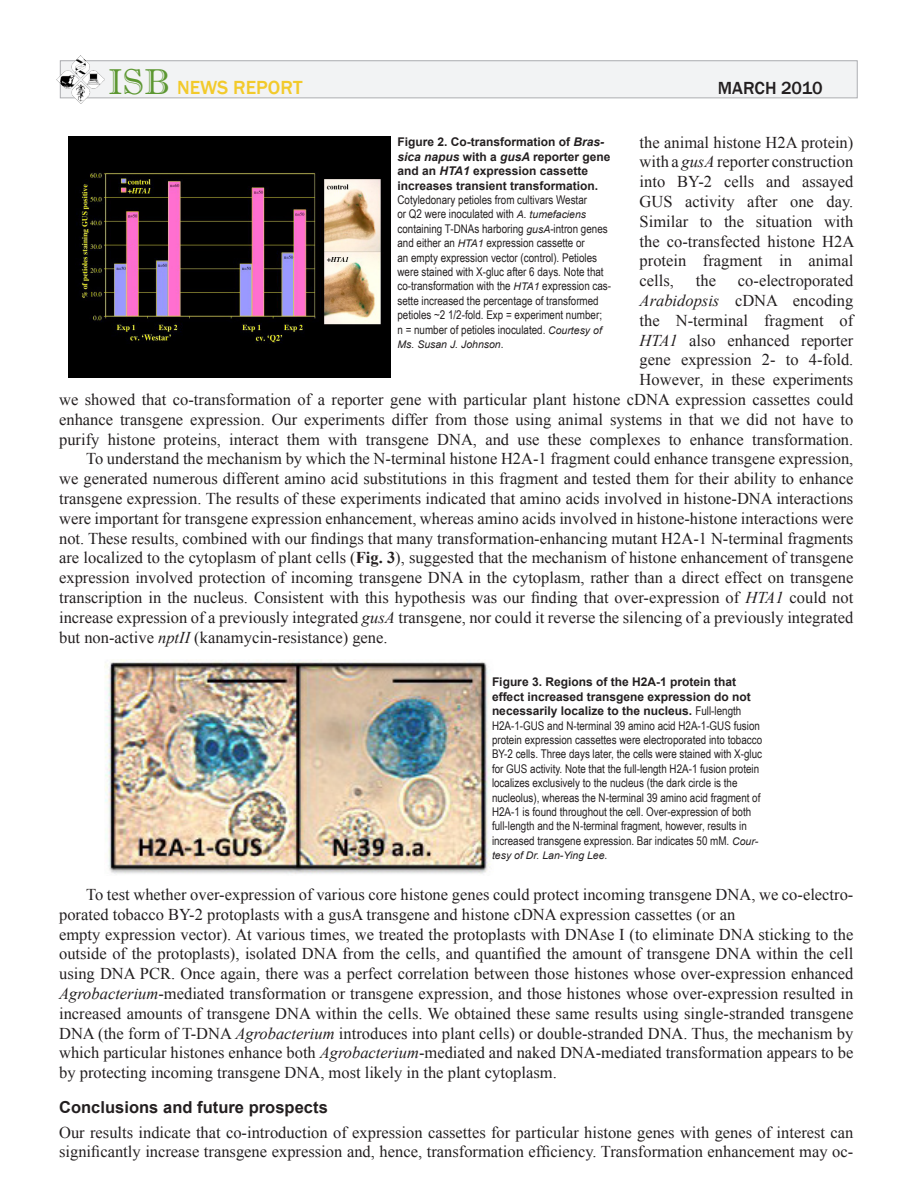
<style>
.page{position:relative;width:918px;height:1188px;background:#fff}
.page>*{position:absolute;margin:0;border:0;box-sizing:border-box;transform-origin:0 0}
.t1{font:36px "Imprint MT Shadow";color:#5c9731}
.t2{font:500 19.5px "Franklin Gothic";color:#f2ca2b}
.t3{font:500 18px "Franklin Gothic";color:#231f20}
.t4{font:16.5px/19.8px "Times New Roman";color:#231f20;text-align:justify}
.SUBHEAD{font:700 16.5px "Arial";color:#231f20}
.t5{font:12px/14.4px "Arial Narrow";color:#231f20}
.t6{font:italic 10.5px "Arial";color:#231f20}
.s1{font-style:italic}
.s2{font-family:"Arial";font-weight:700}
.s3{font-family:"Arial";font-weight:700;font-style:italic}
.s4{font-family:"Arial";font-style:italic;font-size:10.5px}
.s5{font-family:"Arial Narrow";font-style:normal;font-size:12px}
.s6{font-weight:700}
</style>
<div class="page">
<div style="left:60px;top:61px;width:797px;height:37px;background:#f2f3f4"></div>
<div style="left:60px;top:61px;width:797px;height:37px;border:1px solid #acadb1"></div>
<img style="left:57px;top:55px;width:48px;height:48px">
<img style="left:69px;top:136px;width:321px;height:241px">
<img style="left:105px;top:660px;width:386px;height:214px">
<p class="t1" style="left:108px;top:61px;width:63px">ISB</p>
<p class="t2" style="left:177px;top:75px;width:127px">NEWS REPORT</p>
<p class="t3" style="left:718px;top:77px;width:106px">MARCH 2010</p>
<p class="t4" style="left:640px;top:132px;width:216px">the animal histone H2A protein) with a <span class="s1">gusA</span> reporter construction into BY-2 cells and assayed GUS activity after one day.<br>Similar to the situation with the co-transfected histone H2A protein fragment in animal cells,</p>
<p class="t5" style="left:398px;top:134px;width:215px"><span class="s2">Figure 2. Co-transformation of</span> <span class="s3">Bras&shy;sica napus</span> <span class="s2">with a</span> <span class="s3">gusA</span> <span class="s2">reporter gene and an</span> <span class="s3">HTA1</span> <span class="s2">expression cassette increases transient transformation.<br></span>Cotyledonary petioles from cultivars Westar<br>or Q2 were inoculated with <span class="s4">A. tumefaciens </span>containing T-DNAs harboring <span class="s4">gusA</span>-intron genes and either an <span class="s4">HTA1</span> expression cassette or<br>an empty expression vector (control). Petioles were stained with X-gluc after 6 days. Note that co-transformation with the <span class="s4">HTA1</span> expression cas&shy;sette increased the percentage of transformed petioles ~2 1/2-fold. Exp = experiment number;<br>n = number of petioles inoculated. <span class="s4">Courtesy of</span></p>
<p class="t6" style="left:398px;top:337px;width:108px">Ms. Susan J. Johnson<span class="s5">.</span></p>
<p class="t4" style="left:59px;top:270px;width:796px;text-align:right">co-electroporated<br><span class="s1">Arabidopsis</span> cDNA encoding<br>the N-terminal fragment of<br><span class="s1">HTA1</span> also enhanced reporter<br>gene expression 2- to 4-fold.<br>However, in these experiments<br>we showed that co-transformation of a reporter gene with particular plant histone cDNA expression cassettes could enhance transgene expression. Our experiments differ from those using animal systems in that we did not have to purify histone proteins, interact them with transgene DNA, and use these complexes to enhance transformation.</p>
<p class="t4" style="left:59px;top:449px;width:796px;text-indent:27px">To understand the mechanism by which the N-terminal histone H2A-1 fragment could enhance transgene expression, we generated numerous different amino acid substitutions in this fragment and tested them for their ability to enhance transgene expression. The results of these experiments indicated that amino acids involved in histone-DNA interactions were important for transgene expression enhancement, whereas amino acids involved in histone-histone interactions were not. These results, combined with our findings that many transformation-enhancing mutant H2A-1 N-terminal fragments are localized to the cytoplasm of plant cells (<span class="s6">Fig. 3</span>), suggested that the mechanism of histone enhancement of transgene expression involved protection of incoming transgene DNA in the cytoplasm, rather than a direct effect on transgene transcription in the nucleus. Consistent with this hypothesis was our finding that over-expression of <span class="s1">HTA1</span> could not increase expression of a previously integrated <span class="s1">gusA</span> transgene, nor could it reverse the silencing of a previously integrated but non-active <span class="s1">nptII</span> (kanamycin-resistance) gene.</p>
<p class="t4" style="left:696px;top:270px;width:22px">the</p>
<p class="t5" style="left:492px;top:674px;width:272px"><span class="s2">Figure 3. Regions of the H2A-1 protein that effect increased transgene expression do not necessarily localize to the nucleus.</span> Full-length H2A-1-GUS and N-terminal 39 amino acid H2A-1-GUS fusion protein expression cassettes were electroporated into tobacco BY-2 cells. Three days later, the cells were stained with X-gluc for GUS activity. Note that the full-length H2A-1 fusion protein localizes exclusively to the nucleus (the dark circle is the nucleolus), whereas the N-terminal 39 amino acid fragment of H2A-1 is found throughout the cell. Over-expression of both full-length and the N-terminal fragment, however, results in increased transgene expression. Bar indicates 50 mM. <span class="s4">Cour-</span></p>
<p class="t6" style="left:492px;top:849px;width:117px">tesy of Dr. Lan-Ying Lee<span class="s5">.</span></p>
<p class="t4" style="left:59px;top:884px;width:796px;text-indent:27px">To test whether over-expression of various core histone genes could protect incoming transgene DNA, we co-electro&shy;porated tobacco BY-2 protoplasts with a gusA transgene and histone cDNA expression cassettes (or an</p>
<p class="t4" style="left:59px;top:924px;width:796px">empty expression vector). At various times, we treated the protoplasts with DNAse I (to eliminate DNA sticking to the outside of the protoplasts), isolated DNA from the cells, and quantified the amount of transgene DNA within the cell using DNA PCR. Once again, there was a perfect correlation between those histones whose over-expression enhanced <span class="s1">Agrobacterium</span>-mediated transformation or transgene expression, and those histones whose over-expression resulted in increased amounts of transgene DNA within the cells. We obtained these same results using single-stranded transgene DNA (the form of T-DNA <span class="s1">Agrobacterium</span> introduces into plant cells) or double-stranded DNA. Thus, the mechanism by which particular histones enhance both <span class="s1">Agrobacterium</span>-mediated and naked DNA-mediated transformation appears to be by protecting incoming transgene DNA, most likely in the plant cytoplasm.</p>
<p class="SUBHEAD" style="left:59px;top:1097px;width:270px">Conclusions and future prospects</p>
<p class="t4" style="left:59px;top:1122px;width:796px">Our results indicate that co-introduction of expression cassettes for particular histone genes with genes of interest can significantly increase transgene expression and, hence, transformation efficiency. Transformation enhancement may oc-</p>
</div>
